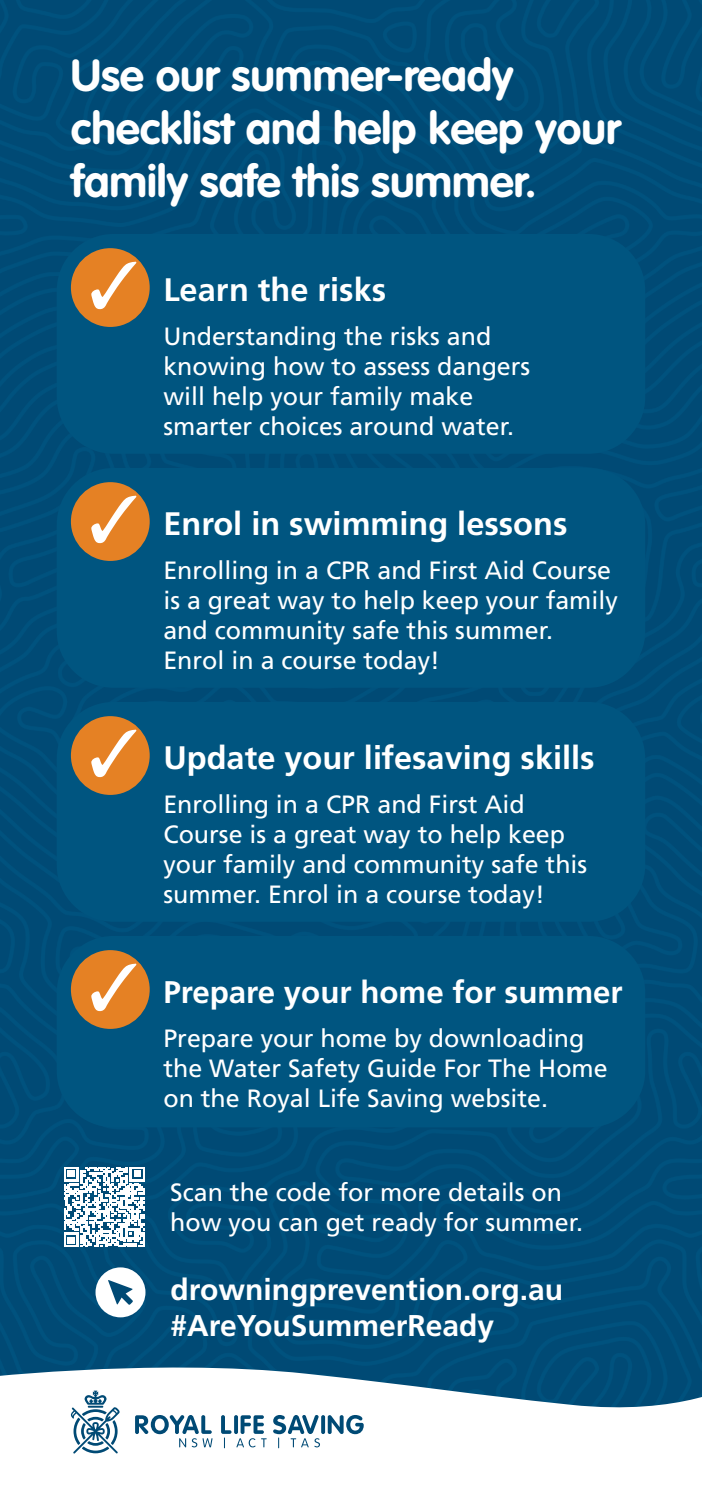
<style>
.page{position:relative;width:702px;height:1489px;background:#fff}
.page>*{position:absolute;margin:0;border:0;box-sizing:border-box;transform-origin:0 0}
.t1{font:700 44.25px/53px "VAG Rounded Std";color:#fff}
.t2{font:700 32.5px "Frutiger LT Pro";color:#fff}
.t3{font:700 31.25px "Frutiger LT Pro";color:#fff}
.t4{font:700 30px/36px "Frutiger LT Pro";color:#fff}
.t5{font:25px/30px "Frutiger LT Pro";color:#fff}
</style>
<div class="page">
<img style="left:0;top:0;width:702px;height:1356px">
<div style="left:57px;top:234px;width:588px;height:220px;background:#005580;border-radius:57px"></div>
<div style="left:57px;top:468px;width:588px;height:219px;background:#005580;border-radius:57px"></div>
<div style="left:57px;top:702px;width:588px;height:219px;background:#005580;border-radius:57px"></div>
<div style="left:57px;top:935px;width:588px;height:192px;background:#005580;border-radius:57px"></div>
<svg style="left:0;top:1356px;width:702px;height:98px"></svg>
<svg style="left:64px;top:1166px;width:80px;height:80px"></svg>
<div style="left:95px;top:1267px;width:50px;height:50px;background:#fff;border-radius:50%"></div>
<svg style="left:108px;top:1280px;width:25px;height:24px"></svg>
<svg style="left:321px;top:1414px;width:4px;height:19px"></svg>
<svg style="left:328px;top:1414px;width:36px;height:19px"></svg>
<svg style="left:71px;top:1390px;width:49px;height:63px"></svg>
<svg style="left:135px;top:1414px;width:77px;height:33px"></svg>
<svg style="left:221px;top:1414px;width:46px;height:33px"></svg>
<svg style="left:273px;top:1414px;width:47px;height:33px"></svg>
<div style="left:71px;top:248px;width:79px;height:79px;background:#e58124;border-radius:50%"></div>
<div style="left:71px;top:482px;width:79px;height:79px;background:#e58124;border-radius:50%"></div>
<div style="left:71px;top:716px;width:79px;height:78px;background:#e58124;border-radius:50%"></div>
<div style="left:71px;top:950px;width:79px;height:78px;background:#e58124;border-radius:50%"></div>
<h1 class="t1" style="left:71px;top:50px;width:551px">Use our summer-ready checklist and help keep your family safe this summer.</h1>
<h2 class="t2" style="left:163px;top:270px;width:224px">Learn the risks</h2>
<p class="t5" style="left:163px;top:321px;width:368px">Understanding the risks and knowing how to assess dangers will help your family make smarter choices around water.</p>
<h2 class="t2" style="left:163px;top:504px;width:405px">Enrol in swimming lessons</h2>
<p class="t5" style="left:163px;top:555px;width:456px">Enrolling in a CPR and First Aid Course is a great way to help keep your family and community safe this summer.<br>Enrol in a course today!</p>
<h2 class="t2" style="left:163px;top:738px;width:433px">Update your lifesaving skills</h2>
<p class="t5" style="left:163px;top:789px;width:425px">Enrolling in a CPR and First Aid<br>Course is a great way to help keep your family and community safe this summer. Enrol in a course today!</p>
<p class="t3" style="left:163px;top:973px;width:461px">Prepare your home for summer</p>
<p class="t5" style="left:163px;top:1023px;width:446px">Prepare your home by downloading the Water Safety Guide For The Home on the Royal Life Saving website.</p>
<p class="t5" style="left:170px;top:1177px;width:414px">Scan the code for more details on how you can get ready for summer.</p>
<p class="t4" style="left:170px;top:1271px;width:394px">drowningprevention.org.au #AreYouSummerReady</p>
</div>
